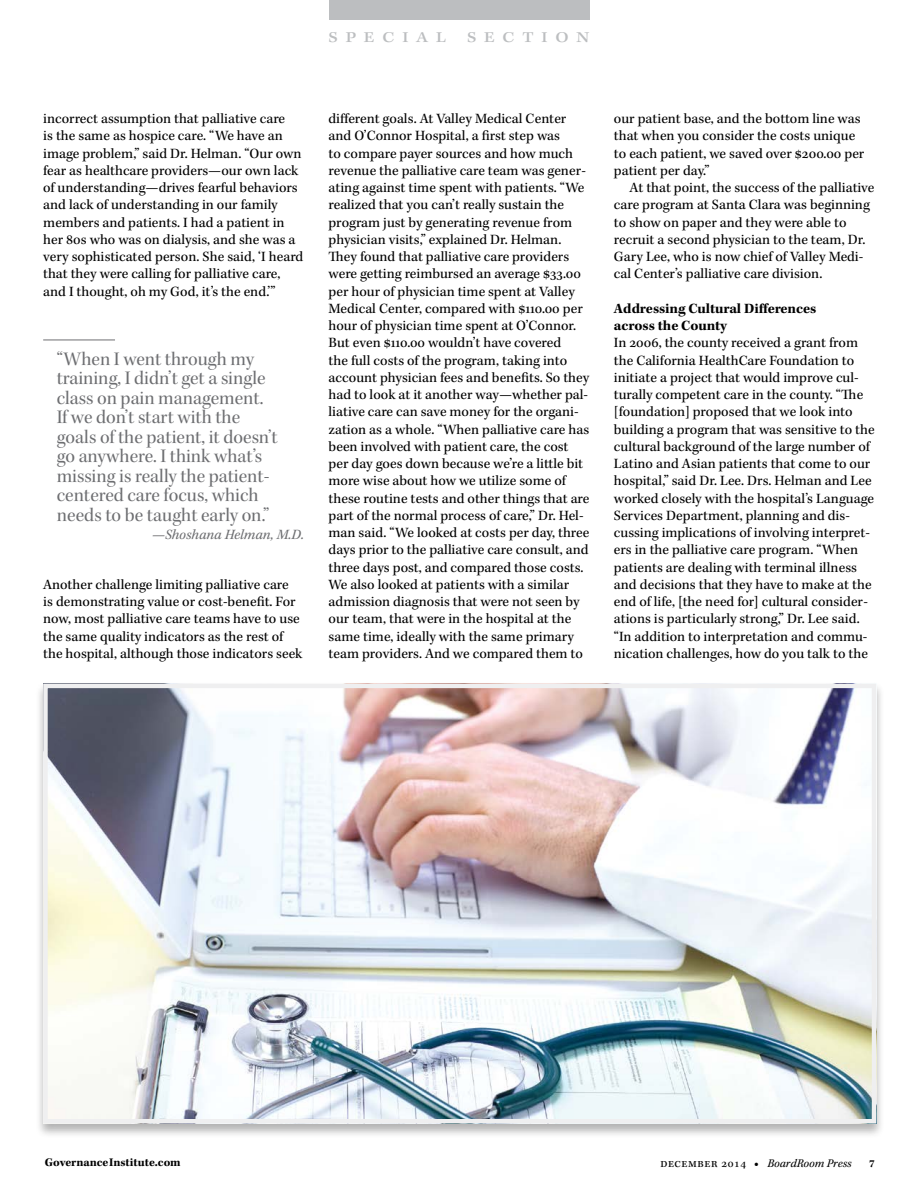
<style>
.page{position:relative;width:918px;height:1188px;background:#fff}
.page>*{position:absolute;margin:0;border:0;box-sizing:border-box;transform-origin:0 0}
.pullquote-with-autho{font:19.5px/19.5px "Kepler Std Subh";letter-spacing:.015em;color:#6d6e71}
.t1{font:15px "Kepler Std Medium Ext Capt";letter-spacing:.515em;color:#bcbec0}
.body-after-bulleted{font:14.55px/17.2px "Kepler Std";color:#000}
.body-no-indent{font:14.55px/17.2px "Kepler Std";color:#000}
.body{font:14.55px/17.2px "Kepler Std";color:#000}
.t2{font:700 14.55px/17.2px "Kepler Std";letter-spacing:-.005em;color:#000}
.pullquote-author{font:italic 14.55px "Kepler Std";letter-spacing:.02em;color:#6d6e71}
.t3{font:italic 12px "Kepler Std";color:#000}
.t4{font:700 12px "Kepler Std";color:#000}
.t5{font:700 10.95px "Kepler Std";color:#000}
.s1{font-style:normal}
.s2{font-weight:900;font-style:normal}
</style>
<div class="page">
<div style="left:329px;top:0;width:260px;height:19px;background:#bcbec0"></div>
<hr style="left:43px;top:339px;width:72px;height:1px;background:#6d6e71">
<div style="left:35px;top:682px;width:849px;height:456px;background:#000;opacity:.3"></div>
<img style="left:48px;top:689px;width:823px;height:430px">
<div style="left:43px;top:684px;width:833px;height:440px;border:4px solid #efeff0"></div>
<p class="t1" style="left:329px;top:28px;width:119px">SPECIAL</p>
<p class="t1" style="left:467px;top:28px;width:124px">SECTION</p>
<p class="body-no-indent" style="left:43px;top:110px;width:262px">incorrect assumption that palliative care<br>is the same as hospice care. “We have an image problem,” said Dr. Helman. “Our own fear as healthcare providers—our own lack of understanding—drives fearful behaviors and lack of understanding in our family members and patients. I had a patient in her 80s who was on dialysis, and she was a very sophisticated person. She said, ‘I heard that they were calling for palliative care, and I thought, oh my God, it’s the end.’”</p>
<p class="pullquote-with-autho" style="left:57px;top:349px;width:222px">“When I went through my training, I didn’t get a single class on pain management.<br>If we don’t start with the goals of the patient, it doesn’t go anywhere. I think what’s missing is really the patient&shy;centered care focus, which needs to be taught early on.”</p>
<p class="pullquote-author" style="left:152px;top:526px;width:153px">—Shoshana Helman, M.D.</p>
<p class="body-after-bulleted" style="left:43px;top:576px;width:261px">Another challenge limiting palliative care<br>is demonstrating value or cost-benefit. For now, most palliative care teams have to use the same quality indicators as the rest of the hospital, although those indicators seek</p>
<p class="body-after-bulleted" style="left:329px;top:110px;width:262px">different goals. At Valley Medical Center and O’Connor Hospital, a first step was<br>to compare payer sources and how much revenue the palliative care team was gener&shy;ating against time spent with patients. “We realized that you can’t really sustain the program just by generating revenue from physician visits,” explained Dr. Helman.<br>They found that palliative care providers were getting reimbursed an average $33.00 per hour of physician time spent at Valley Medical Center, compared with $110.00 per hour of physician time spent at O’Connor.<br>But even $110.00 wouldn’t have covered<br>the full costs of the program, taking into account physician fees and benefits. So they had to look at it another way—whether pal&shy;liative care can save money for the organi&shy;zation as a whole. “When palliative care has been involved with patient care, the cost per day goes down because we’re a little bit more wise about how we utilize some of these routine tests and other things that are part of the normal process of care,” Dr. Hel&shy;man said. “We looked at costs per day, three days prior to the palliative care consult, and three days post, and compared those costs.<br>We also looked at patients with a similar admission diagnosis that were not seen by our team, that were in the hospital at the same time, ideally with the same primary team providers. And we compared them to</p>
<p class="body-after-bulleted" style="left:614px;top:110px;width:252px">our patient base, and the bottom line was that when you consider the costs unique to each patient, we saved over $200.00 per patient per day.”</p>
<p class="body" style="left:614px;top:179px;width:262px;text-indent:16px">At that point, the success of the palliative care program at Santa Clara was beginning to show on paper and they were able to recruit a second physician to the team, Dr.<br>Gary Lee, who is now chief of Valley Medi&shy;cal Center’s palliative care division.</p>
<h3 class="t2" style="left:614px;top:300px;width:204px">Addressing Cultural Differences across the County</h3>
<p class="body-no-indent" style="left:614px;top:335px;width:262px">In 2006, the county received a grant from the California HealthCare Foundation to initiate a project that would improve cul&shy;turally competent care in the county. “The [foundation] proposed that we look into building a program that was sensitive to the cultural background of the large number of Latino and Asian patients that come to our hospital,” said Dr. Lee. Drs. Helman and Lee worked closely with the hospital’s Language Services Department, planning and dis&shy;cussing implications of involving interpret&shy;ers in the palliative care program. “When patients are dealing with terminal illness and decisions that they have to make at the end of life, [the need for] cultural consider&shy;ations is particularly strong,” Dr. Lee said. “In addition to interpretation and commu&shy;nication challenges, how do you talk to the</p>
<p class="t4" style="left:45px;top:1156px;width:138px">GovernanceInstitute.com</p>
<p class="t3" style="left:660px;top:1156px;width:193px"><span class="s1">december 2014</span> <span class="s2">•</span> BoardRoom Press</p>
<p class="t5" style="left:869px;top:1157px;width:7px">7</p>
</div>
